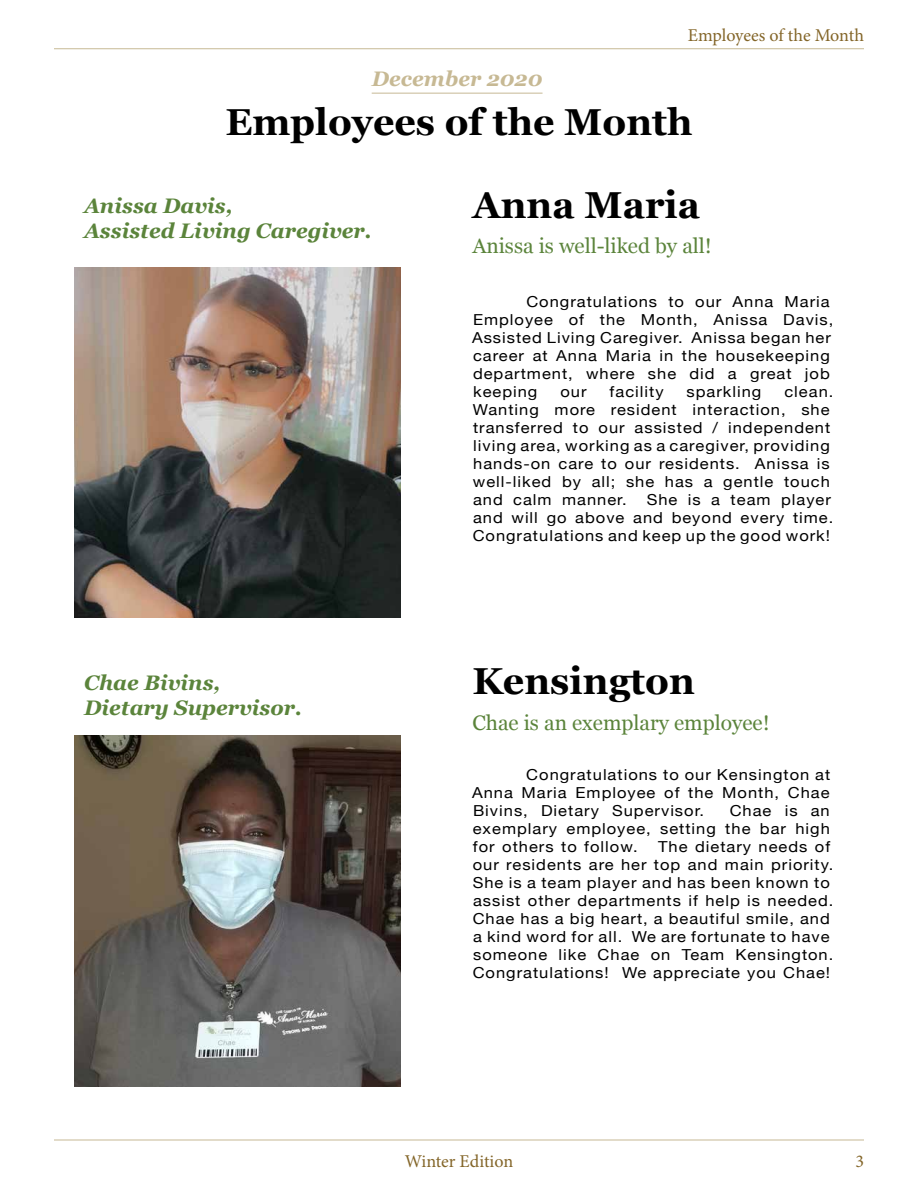
<style>
.page{position:relative;width:918px;height:1188px;background:#fff}
.page>*{position:absolute;margin:0;border:0;box-sizing:border-box;transform-origin:0 0}
.t1{font:700 37.5px "Georgia";color:#000}
.t2{font:italic 700 21px/25.2px "Georgia";color:#5b843b}
.t3{font:21px "Georgia";color:#5b843b}
.t4{font:italic 700 21px "Georgia";color:#c7b994}
.t5{font:18px "Minion Pro";letter-spacing:-.005em;color:#836528}
.t6{font:15.15px/18px "Helvetica Neue";letter-spacing:.06em;color:#000;scale:1.09 1}
</style>
<div class="page">
<hr style="left:54px;top:48px;width:810px;height:1px;background:#c7b994">
<hr style="left:54px;top:1140px;width:810px;height:1px;background:#c7b994">
<img style="left:74px;top:267px;width:327px;height:350px">
<img style="left:74px;top:736px;width:327px;height:350px">
<hr style="left:372px;top:93px;width:171px;height:1px;background:#c7b994">
<h2 class="t4" style="left:372px;top:63px;width:172px">December 2020</h2>
<p class="t5" style="left:688px;top:23px;width:178px">Employees of the Month</p>
<h1 class="t1" style="left:225px;top:94px;width:469px">Employees of the Month</h1>
<h2 class="t2" style="left:84px;top:192px;width:289px">Anissa Davis,<br>Assisted Living Caregiver.</h2>
<h2 class="t2" style="left:84px;top:669px;width:219px">Chae Bivins,<br>Dietary Supervisor.</h2>
<h1 class="t1" style="left:472px;top:176px;width:229px">Anna Maria</h1>
<h2 class="t3" style="left:472px;top:231px;width:241px">Anissa is well-liked by all!</h2>
<p class="t6" style="left:472px;top:293px;width:333px;text-indent:54px">Congratulations to our Anna Maria Employee of the Month, Anissa Davis, Assisted Living Caregiver. Anissa began her career at Anna Maria in the housekeeping department, where she did a great job keeping</p>
<p class="t6" style="left:560px;top:383px;width:25px">our</p>
<p class="t6" style="left:610px;top:383px;width:51px">facility</p>
<p class="t6" style="left:687px;top:383px;width:70px">sparkling</p>
<p class="t6" style="left:473px;top:383px;width:332px;text-indent:312px">clean.<br>Wanting more resident interaction, she transferred to our assisted / independent living area, working as a caregiver, providing hands-on care to our residents. Anissa is well-liked by all; she has a gentle touch and calm manner.</p>
<p class="t6" style="left:473px;top:491px;width:332px;text-indent:174px">She is a team player and will go above and beyond every time.<br>Congratulations and keep up the good work!</p>
<h1 class="t1" style="left:472px;top:653px;width:224px">Kensington</h1>
<h2 class="t3" style="left:472px;top:707px;width:299px">Chae is an exemplary employee!</h2>
<p class="t6" style="left:472px;top:766px;width:330px;text-align:justify;text-indent:54px">Congratulations to our Kensington at Anna Maria Employee of the Month, Chae Bivins, Dietary Supervisor.</p>
<p class="t6" style="left:473px;top:802px;width:329px;text-align:justify;text-indent:257px">Chae is an exemplary employee, setting the bar high for others to follow.</p>
<p class="t6" style="left:473px;top:838px;width:332px;text-indent:185px">The dietary needs of our residents are her top and main priority.<br>She is a team player and has been known to assist other departments if help is needed.<br>Chae has a big heart, a beautiful smile, and a kind word for all. We are fortunate to have someone like Chae on Team Kensington.<br>Congratulations! We appreciate you Chae!</p>
<p class="t5" style="left:405px;top:1149px;width:110px">Winter Edition</p>
<p class="t5" style="left:855px;top:1149px;width:10px">3</p>
</div>
